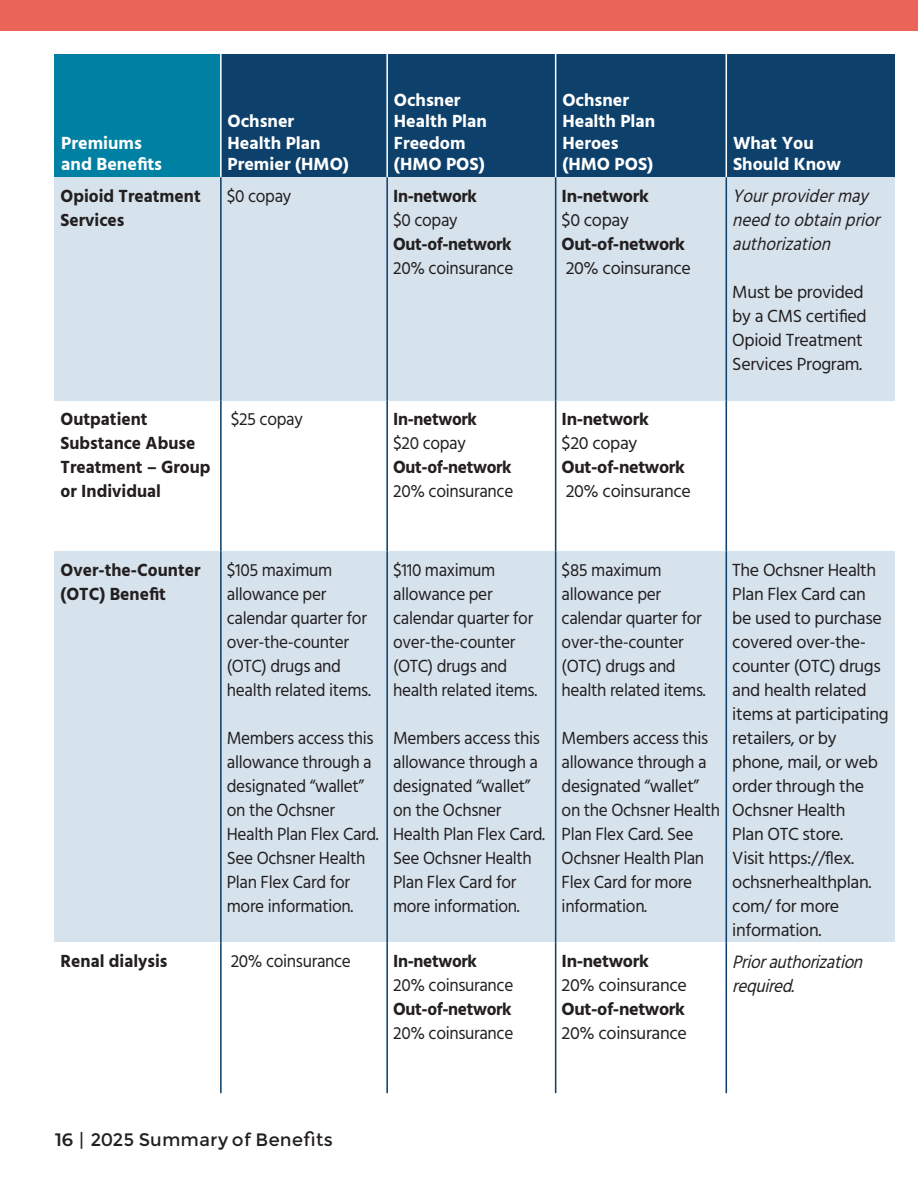
<style>
.page{position:relative;width:918px;height:1188px;background:#fff}
.page>*{position:absolute;margin:0;border:0;box-sizing:border-box;transform-origin:0 0}
.t1{font:italic 18.45px/24px "Hind";color:#231f20;scale:.93 1}
.t2{font:18px/24px "Hind";letter-spacing:-.02em;color:#231f20;scale:.96 1}
.t3{font:18px/24px "Hind";letter-spacing:-.02em;color:#231f20}
.t4{font:700 18px/21.6px "Hind";color:#fff}
.t5{font:700 18px/24px "Hind";color:#231f20}
.t6{font:700 18px "Hind";letter-spacing:-.02em;color:#231f20;scale:.96 1}
.t7{font:700 18px "Hind";letter-spacing:-.02em;color:#231f20}
.t8{font:18px "Montserrat";color:#231f20}
.s1{font-weight:600}
</style>
<div class="page">
<div style="left:0;top:0;width:918px;height:30px;background:#ea6558"></div>
<div style="left:55px;top:54px;width:166px;height:123px;background:#0080a3"></div>
<div style="left:221px;top:54px;width:166px;height:123px;background:#0d406b"></div>
<div style="left:387px;top:54px;width:169px;height:123px;background:#0d406b"></div>
<div style="left:556px;top:54px;width:170px;height:123px;background:#0d406b"></div>
<div style="left:726px;top:54px;width:169px;height:123px;background:#0d406b"></div>
<div style="left:55px;top:177px;width:166px;height:223px;background:#d6e3ec"></div>
<div style="left:221px;top:177px;width:166px;height:223px;background:#d6e3ec"></div>
<div style="left:387px;top:177px;width:169px;height:223px;background:#d6e3ec"></div>
<div style="left:556px;top:177px;width:170px;height:223px;background:#d6e3ec"></div>
<div style="left:726px;top:177px;width:169px;height:223px;background:#d6e3ec"></div>
<div style="left:55px;top:551px;width:166px;height:391px;background:#d6e3ec"></div>
<div style="left:221px;top:551px;width:166px;height:391px;background:#d6e3ec"></div>
<div style="left:387px;top:551px;width:169px;height:391px;background:#d6e3ec"></div>
<div style="left:556px;top:551px;width:170px;height:391px;background:#d6e3ec"></div>
<div style="left:726px;top:551px;width:169px;height:391px;background:#d6e3ec"></div>
<hr style="left:220px;top:400px;width:2px;height:151px;background:#0d406b">
<hr style="left:386px;top:400px;width:2px;height:151px;background:#0d406b">
<hr style="left:555px;top:400px;width:1px;height:151px;background:#0d406b">
<hr style="left:726px;top:400px;width:1px;height:151px;background:#0d406b">
<hr style="left:220px;top:942px;width:2px;height:151px;background:#0d406b">
<hr style="left:386px;top:942px;width:2px;height:151px;background:#0d406b">
<hr style="left:555px;top:942px;width:1px;height:151px;background:#0d406b">
<hr style="left:726px;top:942px;width:1px;height:151px;background:#0d406b">
<hr style="left:220px;top:177px;width:2px;height:223px;background:#0d406b">
<hr style="left:386px;top:177px;width:2px;height:223px;background:#0d406b">
<hr style="left:555px;top:177px;width:1px;height:223px;background:#0d406b">
<hr style="left:726px;top:177px;width:1px;height:223px;background:#0d406b">
<hr style="left:220px;top:551px;width:2px;height:391px;background:#0d406b">
<hr style="left:386px;top:551px;width:2px;height:391px;background:#0d406b">
<hr style="left:555px;top:551px;width:1px;height:391px;background:#0d406b">
<hr style="left:726px;top:551px;width:1px;height:391px;background:#0d406b">
<hr style="left:220px;top:54px;width:2px;height:123px;background:#fff">
<hr style="left:386px;top:54px;width:2px;height:123px;background:#fff">
<hr style="left:555px;top:54px;width:1px;height:123px;background:#fff">
<hr style="left:726px;top:54px;width:1px;height:123px;background:#fff">
<p class="t4" style="left:61px;top:132px;width:102px">Premiums and Benefits</p>
<p class="t4" style="left:228px;top:110px;width:123px">Ochsner<br>Health Plan<br>Premier (HMO)</p>
<p class="t4" style="left:394px;top:89px;width:94px">Ochsner<br>Health Plan<br>Freedom</p>
<p class="t4" style="left:394px;top:153px;width:92px">(HMO POS)</p>
<p class="t5" style="left:61px;top:184px;width:142px">Opioid Treatment<br>Services</p>
<p class="t2" style="left:227px;top:185px;width:69px">$0 copay</p>
<p class="t6" style="left:393px;top:185px;width:89px">In-network</p>
<p class="t2" style="left:393px;top:209px;width:69px">$0 copay</p>
<p class="t6" style="left:393px;top:233px;width:125px">Out-of-network</p>
<p class="t2" style="left:393px;top:257px;width:127px">20% coinsurance</p>
<p class="t5" style="left:61px;top:407px;width:152px">Outpatient<br>Substance Abuse<br>Treatment – Group or Individual</p>
<p class="t2" style="left:231px;top:408px;width:77px">$25 copay</p>
<p class="t6" style="left:393px;top:409px;width:89px">In-network</p>
<p class="t2" style="left:393px;top:432px;width:77px">$20 copay</p>
<p class="t6" style="left:393px;top:457px;width:125px">Out-of-network</p>
<p class="t2" style="left:393px;top:480px;width:127px">20% coinsurance</p>
<p class="t4" style="left:562px;top:89px;width:94px">Ochsner<br>Health Plan<br>Heroes</p>
<p class="t4" style="left:562px;top:153px;width:92px">(HMO POS)</p>
<p class="t7" style="left:562px;top:185px;width:89px">In-network</p>
<p class="t3" style="left:562px;top:209px;width:69px">$0 copay</p>
<p class="t7" style="left:562px;top:233px;width:125px">Out-of-network</p>
<p class="t3" style="left:566px;top:257px;width:127px">20% coinsurance</p>
<p class="t7" style="left:562px;top:409px;width:89px">In-network</p>
<p class="t3" style="left:562px;top:432px;width:77px">$20 copay</p>
<p class="t7" style="left:562px;top:457px;width:125px">Out-of-network</p>
<p class="t3" style="left:566px;top:480px;width:127px">20% coinsurance</p>
<p class="t4" style="left:733px;top:132px;width:109px">What You<br>Should Know</p>
<p class="t1" style="left:732px;top:185px;width:166px">Yourprovidermay needtoobtainprior authorization</p>
<p class="t3" style="left:732px;top:281px;width:136px">Must be provided by a CMS certified<br>Opioid Treatment<br>Services Program.</p>
<p class="t5" style="left:61px;top:558px;width:141px">Over-the-Counter (OTC) Benefit</p>
<p class="t2" style="left:227px;top:559px;width:152px">$105 maximum allowance per calendar quarter for over-the-counter (OTC) drugs and health related items.</p>
<p class="t2" style="left:227px;top:727px;width:160px">Members access this allowance through a designated “wallet” on the Ochsner<br>Health Plan Flex Card.<br>See Ochsner Health<br>Plan Flex Card for more information.</p>
<p class="t2" style="left:393px;top:559px;width:152px">$110 maximum allowance per calendar quarter for over-the-counter (OTC) drugs and health related items.</p>
<p class="t2" style="left:393px;top:727px;width:160px">Members access this allowance through a designated “wallet” on the Ochsner<br>Health Plan Flex Card.<br>See Ochsner Health<br>Plan Flex Card for more information.</p>
<p class="t5" style="left:61px;top:949px;width:108px">Renal dialysis</p>
<p class="t2" style="left:231px;top:950px;width:127px">20% coinsurance</p>
<p class="t6" style="left:393px;top:950px;width:89px">In-network</p>
<p class="t2" style="left:393px;top:974px;width:127px">20% coinsurance</p>
<p class="t6" style="left:393px;top:998px;width:125px">Out-of-network</p>
<p class="t2" style="left:393px;top:1022px;width:127px">20% coinsurance</p>
<p class="t2" style="left:562px;top:559px;width:152px">$85 maximum allowance per calendar quarter for over-the-counter (OTC) drugs and health related items.</p>
<p class="t2" style="left:562px;top:727px;width:167px">Members access this allowance through a designated “wallet” on the Ochsner Health<br>Plan Flex Card. See<br>Ochsner Health Plan<br>Flex Card for more information.</p>
<p class="t7" style="left:562px;top:950px;width:89px">In-network</p>
<p class="t3" style="left:562px;top:974px;width:127px">20% coinsurance</p>
<p class="t7" style="left:562px;top:998px;width:125px">Out-of-network</p>
<p class="t3" style="left:562px;top:1022px;width:127px">20% coinsurance</p>
<p class="t3" style="left:732px;top:559px;width:158px">The Ochsner Health<br>Plan Flex Card can be used to purchase covered over-the&shy;counter (OTC) drugs and health related items at participating retailers, or by phone, mail, or web order through the</p>
<p class="t3" style="left:732px;top:799px;width:115px">Ochsner Health</p>
<p class="t3" style="left:732px;top:823px;width:141px">Plan OTC store.<br>Visit https://flex. ochsnerhealthplan. com/ for more information.</p>
<p class="t1" style="left:732px;top:950px;width:148px">Priorauthorization required.</p>
<p class="t8" style="left:55px;top:1128px;width:279px"><span class="s1">16</span> | 2025 Summary of Benefits</p>
</div>
